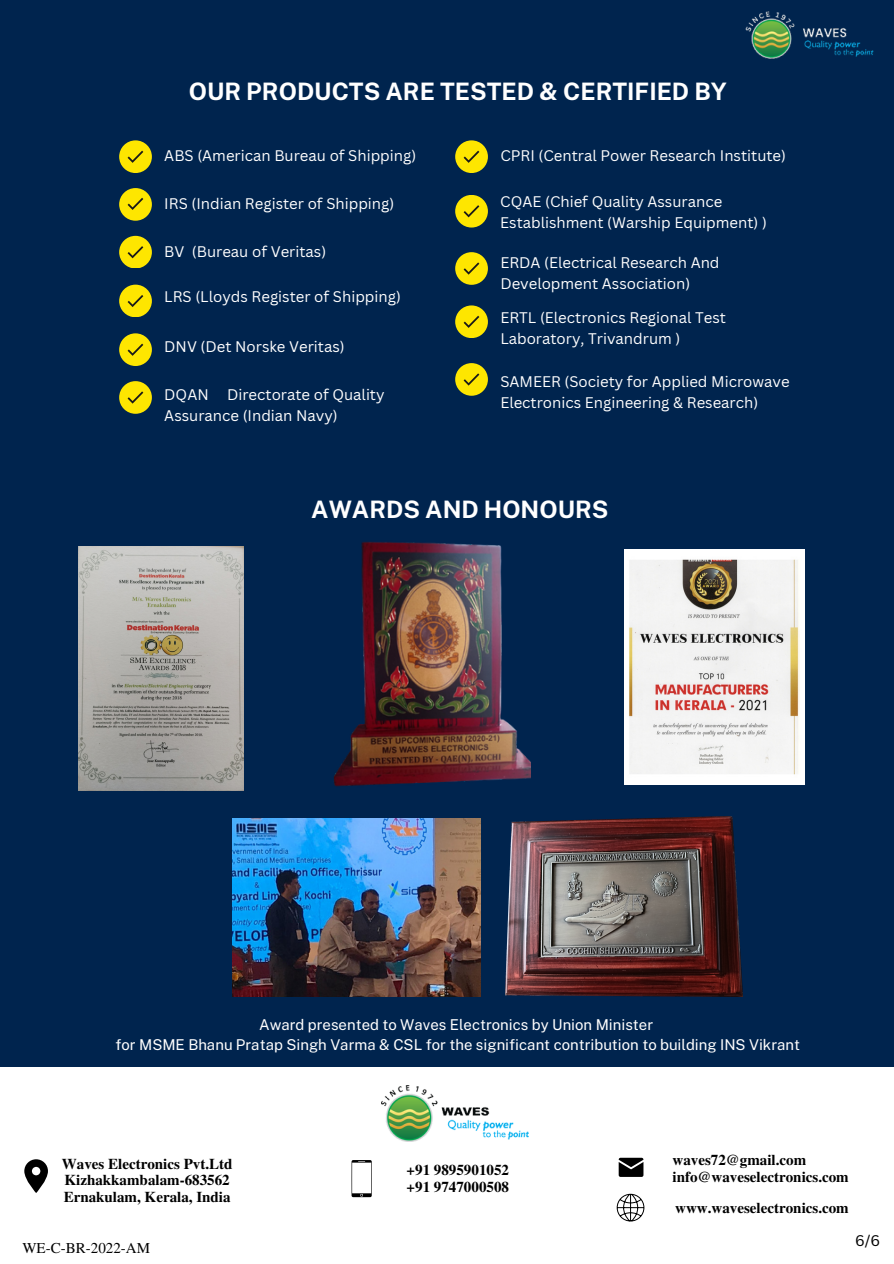
<style>
.page{position:relative;width:894px;height:1264px;background:#fff}
.page>*{position:absolute;margin:0;border:0;box-sizing:border-box;transform-origin:0 0}
.t1{font:700 24px "Public Sans";color:#fff}
.t2{font:15px/20.9px "Canva Sans";color:#fff}
.t3{font:700 15px/17px "Te X Gyre Termes";color:#000}
.t4{font:15px/20.2px "Public Sans";color:#fff;text-align:center}
.t5{font:15px "Te X Gyre Termes";color:#000}
.t6{font:15px "Canva Sans";color:#000}
</style>
<div class="page">
<div style="left:0;top:0;width:893px;height:1263px;background:#00244e"></div>
<img style="left:78px;top:547px;width:165px;height:243px">
<img style="left:624px;top:550px;width:180px;height:234px">
<img style="left:333px;top:541px;width:197px;height:246px">
<img style="left:233px;top:818px;width:247px;height:178px">
<img style="left:505px;top:816px;width:237px;height:180px">
<div style="left:0;top:1067px;width:893px;height:196px;background:#fff"></div>
<img style="left:381px;top:1085px;width:148px;height:55px">
<svg style="left:351px;top:1160px;width:20px;height:37px"></svg>
<svg style="left:24px;top:1159px;width:24px;height:33px"></svg>
<svg style="left:618px;top:1157px;width:25px;height:19px"></svg>
<svg style="left:616px;top:1193px;width:28px;height:28px"></svg>
<div style="left:119px;top:140px;width:32px;height:33px;background:#fee600;border-radius:16px"></div>
<svg style="left:127px;top:151px;width:16px;height:12px"></svg>
<div style="left:119px;top:236px;width:32px;height:32px;background:#fee600;border-radius:16px"></div>
<svg style="left:127px;top:246px;width:16px;height:12px"></svg>
<div style="left:119px;top:285px;width:32px;height:32px;background:#fee600;border-radius:16px"></div>
<svg style="left:127px;top:295px;width:16px;height:12px"></svg>
<div style="left:119px;top:333px;width:32px;height:32px;background:#fee600;border-radius:16px"></div>
<svg style="left:127px;top:343px;width:16px;height:13px"></svg>
<div style="left:119px;top:381px;width:32px;height:32px;background:#fee600;border-radius:16px"></div>
<svg style="left:127px;top:391px;width:16px;height:12px"></svg>
<div style="left:455px;top:140px;width:32px;height:33px;background:#fee600;border-radius:16px"></div>
<svg style="left:463px;top:151px;width:16px;height:12px"></svg>
<div style="left:455px;top:252px;width:32px;height:32px;background:#fee600;border-radius:16px"></div>
<svg style="left:463px;top:262px;width:16px;height:13px"></svg>
<div style="left:455px;top:305px;width:32px;height:33px;background:#fee600;border-radius:16px"></div>
<svg style="left:463px;top:316px;width:16px;height:12px"></svg>
<div style="left:455px;top:363px;width:32px;height:32px;background:#fee600;border-radius:16px"></div>
<svg style="left:463px;top:373px;width:16px;height:12px"></svg>
<div style="left:455px;top:195px;width:32px;height:32px;background:#fee600;border-radius:16px"></div>
<svg style="left:463px;top:205px;width:16px;height:12px"></svg>
<div style="left:119px;top:188px;width:32px;height:32px;background:#fee600;border-radius:16px"></div>
<svg style="left:127px;top:198px;width:16px;height:12px"></svg>
<img style="left:745px;top:11px;width:129px;height:48px">
<h1 class="t1" style="left:189px;top:77px;width:539px">OUR PRODUCTS ARE TESTED &amp; CERTIFIED BY</h1>
<p class="t2" style="left:164px;top:145px;width:253px">ABS (American Bureau of Shipping)</p>
<p class="t2" style="left:164px;top:193px;width:231px">IRS (Indian Register of Shipping)</p>
<p class="t2" style="left:164px;top:240px;width:163px">BV (Bureau of Veritas)</p>
<p class="t2" style="left:164px;top:286px;width:238px">LRS (Lloyds Register of Shipping)</p>
<p class="t2" style="left:164px;top:336px;width:182px">DNV (Det Norske Veritas)</p>
<p class="t2" style="left:164px;top:384px;width:222px">DQAN Directorate of Quality<br>Assurance (Indian Navy)</p>
<p class="t2" style="left:500px;top:145px;width:287px">CPRI (Central Power Research Institute)</p>
<p class="t2" style="left:500px;top:191px;width:268px">CQAE (Chief Quality Assurance<br>Establishment (Warship Equipment) )</p>
<p class="t2" style="left:500px;top:252px;width:221px">ERDA (Electrical Research And<br>Development Association)</p>
<p class="t2" style="left:500px;top:306px;width:227px">ERTL (Electronics Regional Test<br>Laboratory, Trivandrum )</p>
<p class="t2" style="left:500px;top:370px;width:291px">SAMEER (Society for Applied Microwave<br>Electronics Engineering &amp; Research)</p>
<h1 class="t1" style="left:311px;top:494px;width:299px">AWARDS AND HONOURS</h1>
<p class="t4" style="left:115px;top:1014px;width:686px">Award presented to Waves Electronics by Union Minister<br>for MSME Bhanu Pratap Singh Varma &amp; CSL for the significant contribution to building INS Vikrant</p>
<p class="t3" style="left:62px;top:1154px;width:172px">Waves Electronics Pvt.Ltd<br>Kizhakkambalam-683562<br>Ernakulam, Kerala, India</p>
<p class="t3" style="left:406px;top:1160px;width:104px">+91 9895901052 +91 9747000508</p>
<p class="t3" style="left:672px;top:1150px;width:178px">waves72@gmail.com info@waveselectronics.com</p>
<p class="t3" style="left:675px;top:1198px;width:175px">www.waveselectronics.com</p>
<p class="t5" style="left:22px;top:1237px;width:129px">WE-C-BR-2022-AM</p>
<p class="t6" style="left:854px;top:1229px;width:27px">6/6</p>
</div>
